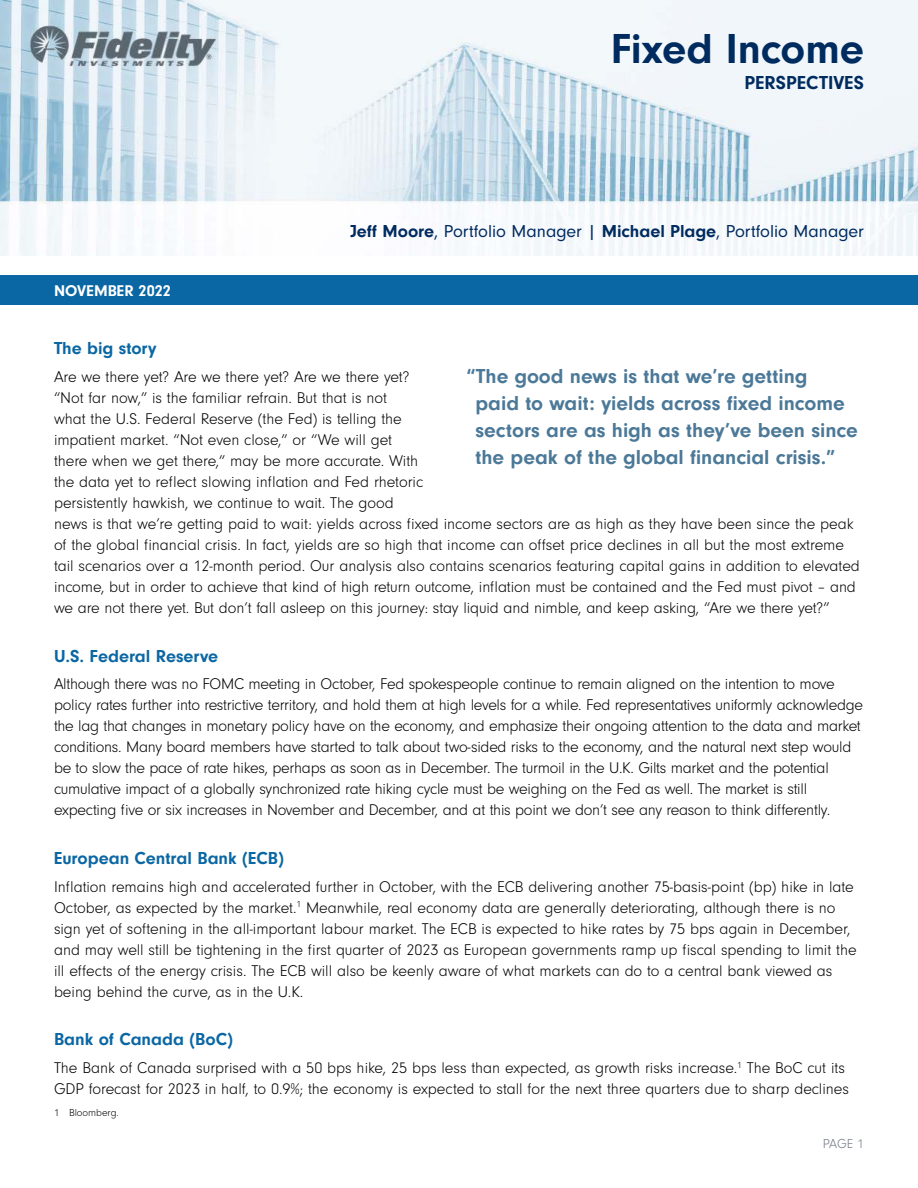
<style>
.page{position:relative;width:918px;height:1188px;background:#fff}
.page>*{position:absolute;margin:0;border:0;box-sizing:border-box;transform-origin:0 0}
.t1{font:700 43.5px "Neuzeit Gro";color:#002b5f}
.t2{font:700 21px/27px "Neuzeit Gro";color:#4c7998}
.t3{font:700 19.5px "Neuzeit Gro";letter-spacing:.005em;color:#002b5f}
.t4{font:700 18px "Neuzeit Gro";color:#0b67a3}
.t5{font:18px "Neuzeit Gro";color:#002b5f}
.t6{font:300 16.2px/21px "Neuzeit Gro";letter-spacing:-.01em;color:#000}
.t7{font:700 16.2px "Neuzeit Gro";color:#fff}
.t8{font:300 13.5px "Neuzeit Gro";color:#767c85}
.t9{font:300 10.5px "Neuzeit Gro";color:#000}
.s1{font-weight:700}
</style>
<div class="page">
<img style="left:0;top:0;width:918px;height:256px">
<div style="left:0;top:275px;width:918px;height:30px;background:#0b67a3"></div>
<h1 class="t1" style="left:611px;top:25px;width:255px">Fixed Income</h1>
<p class="t3" style="left:745px;top:71px;width:121px">PERSPECTIVES</p>
<p class="t7" style="left:54px;top:281px;width:118px">NOVEMBER 2022</p>
<p class="t5" style="left:350px;top:221px;width:515px"><span class="s1">Jeff Moore</span>, Portfolio Manager | <span class="s1">Michael Plage</span>, Portfolio Manager</p>
<p class="t4" style="left:54px;top:338px;width:104px">The big story</p>
<p class="t6" style="left:54px;top:366px;width:807px">Are we there yet? Are we there yet? Are we there yet?<br>“Not far now,” is the familiar refrain. But that is not<br>what the U.S. Federal Reserve (the Fed) is telling the<br>impatient market. “Not even close,” or “We will get<br>there when we get there,” may be more accurate. With<br>the data yet to reflect slowing inflation and Fed rhetoric<br>persistently hawkish, we continue to wait. The good<br>news is that we’re getting paid to wait: yields across fixed income sectors are as high as they have been since the peak of the global financial crisis. In fact, yields are so high that income can offset price declines in all but the most extreme tail scenarios over a 12-month period. Our analysis also contains scenarios featuring capital gains in addition to elevated income, but in order to achieve that kind of high return outcome, inflation must be contained and the Fed must pivot – and we are not there yet. But don’t fall asleep on this journey: stay liquid and nimble, and keep asking, “Are we there yet?”</p>
<p class="t4" style="left:54px;top:646px;width:166px">U.S. Federal Reserve</p>
<p class="t6" style="left:54px;top:674px;width:811px">Although there was no FOMC meeting in October, Fed spokespeople continue to remain aligned on the intention to move policy rates further into restrictive territory, and hold them at high levels for a while. Fed representatives uniformly acknowledge the lag that changes in monetary policy have on the economy, and emphasize their ongoing attention to the data and market conditions. Many board members have started to talk about two-sided risks to the economy, and the natural next step would be to slow the pace of rate hikes, perhaps as soon as in December. The turmoil in the U.K. Gilts market and the potential cumulative impact of a globally synchronized rate hiking cycle must be weighing on the Fed as well. The market is still expecting five or six increases in November and December, and at this point we don’t see any reason to think differently.</p>
<p class="t4" style="left:54px;top:848px;width:232px">European Central Bank (ECB)</p>
<p class="t6" style="left:54px;top:876px;width:804px">Inflation remains high and accelerated further in October, with the ECB delivering another 75-basis-point (bp) hike in late October, as expected by the market.<sup>1</sup> Meanwhile, real economy data are generally deteriorating, although there is no sign yet of softening in the all-important labour market. The ECB is expected to hike rates by 75 bps again in December, and may well still be tightening in the first quarter of 2023 as European governments ramp up fiscal spending to limit the ill effects of the energy crisis. The ECB will also be keenly aware of what markets can do to a central bank viewed as being behind the curve, as in the U.K.</p>
<p class="t4" style="left:54px;top:1029px;width:181px">Bank of Canada (BoC)</p>
<p class="t6" style="left:54px;top:1058px;width:797px">The Bank of Canada surprised with a 50 bps hike, 25 bps less than expected, as growth risks increase.<sup>1</sup> The BoC cut its<br>GDP forecast for 2023 in half, to 0.9%; the economy is expected to stall for the next three quarters due to sharp declines</p>
<p class="t9" style="left:54px;top:1107px;width:66px">1 Bloomberg.</p>
<p class="t2" style="left:475px;top:363px;width:384px;text-indent:-9px">“The good news is that we’re getting<br>paid to wait: yields across fixed income sectors are as high as they’ve been since the peak of the global financial crisis.”</p>
<p class="t8" style="left:823px;top:1136px;width:43px">PAGE 1</p>
</div>
